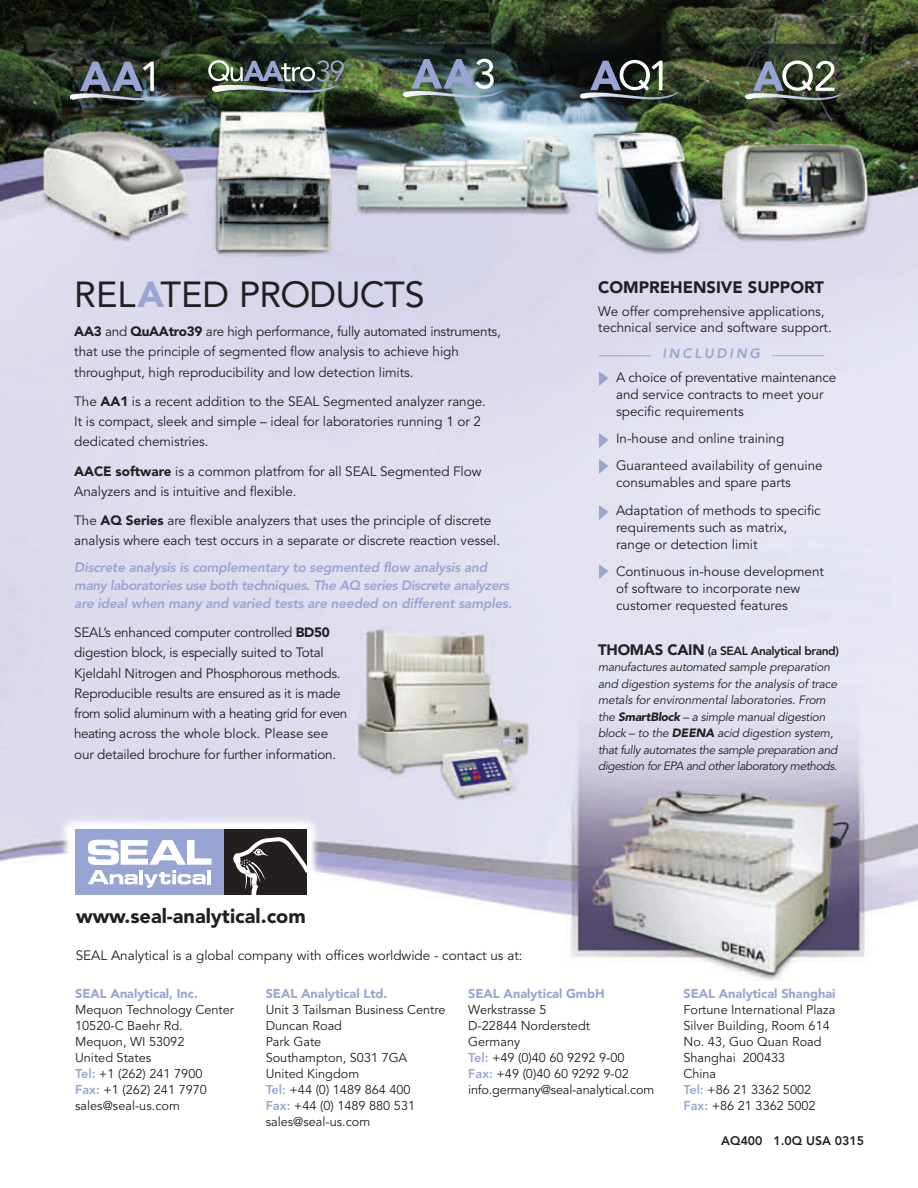
<style>
.page{position:relative;width:918px;height:1188px;background:#fff}
.page>*{position:absolute;margin:0;border:0;box-sizing:border-box;transform-origin:0 0}
.t1{font:36px "Avenir";letter-spacing:-.025em;color:#231f20}
.t2{font:900 19.95px "Avenir";color:#231f20}
.t3{font:900 16.5px "Avenir";color:#231f20}
.t4{font:13.5px/20.2px "Avenir";letter-spacing:-.005em;color:#231f20}
.t5{font:italic 800 13.5px/18px "Avenir";letter-spacing:-.015em;color:#9ba5d3}
.t6{font:italic 800 13.5px "Avenir";letter-spacing:.205em;color:#9ba5d3}
.t7{font:12.75px/15.9px "Avenir";color:#231f20}
.t8{font:900 12.75px "Avenir";color:#9ba5d3}
.t9{font:800 12.3px "Avenir";color:#231f20}
.t10{font:italic 12px/16.5px "Avenir";letter-spacing:-.02em;color:#231f20}
.s1{font-weight:900;color:#9ba5d3}
.s2{font-weight:900}
.s3{font-weight:900;font-style:normal;font-size:15px}
.s4{font-weight:800;font-style:normal}
.s5{font-weight:800;color:#9ba5d3}
</style>
<div class="page">
<img style="left:0;top:0;width:918px;height:981px">
<img style="left:404px;top:90px;width:99px;height:8px">
<svg style="left:411px;top:59px;width:83px;height:30px"></svg>
<img style="left:71px;top:92px;width:98px;height:9px">
<svg style="left:80px;top:62px;width:74px;height:29px"></svg>
<img style="left:581px;top:92px;width:99px;height:8px">
<svg style="left:590px;top:60px;width:73px;height:31px"></svg>
<svg style="left:599px;top:371px;width:9px;height:15px"></svg>
<svg style="left:599px;top:433px;width:9px;height:15px"></svg>
<svg style="left:599px;top:459px;width:9px;height:15px"></svg>
<svg style="left:599px;top:505px;width:9px;height:15px"></svg>
<svg style="left:599px;top:564px;width:9px;height:15px"></svg>
<hr style="left:599px;top:355px;width:52px;height:1px;background:#9ba5d3">
<hr style="left:772px;top:355px;width:52px;height:1px;background:#9ba5d3">
<div style="left:76px;top:829px;width:151px;height:65px;background:#98a4d3"></div>
<svg style="left:88px;top:840px;width:124px;height:48px"></svg>
<hr style="left:208px;top:870px;width:3px;height:14px;background:#fff">
<div style="left:224px;top:829px;width:83px;height:65px;background:#231f20"></div>
<svg style="left:233px;top:837px;width:74px;height:57px"></svg>
<img style="left:746px;top:92px;width:99px;height:8px">
<svg style="left:753px;top:61px;width:82px;height:30px"></svg>
<img style="left:208px;top:60px;width:136px;height:33px">
<h1 class="t1" style="left:74px;top:280px;width:352px">REL<span class="s1">A</span>TED PRODUCTS</h1>
<p class="t4" style="left:74px;top:322px;width:428px"><span class="s2">AA3</span> and <span class="s2">QuAAtro39</span> are high performance, fully automated instruments, that use the principle of segmented flow analysis to achieve high throughput, high reproducibility and low detection limits.</p>
<p class="t4" style="left:74px;top:392px;width:413px">The <span class="s2">AA1</span> is a recent addition to the SEAL Segmented analyzer range.<br>It is compact, sleek and simple – ideal for laboratories running 1 or 2 dedicated chemistries.</p>
<p class="t4" style="left:74px;top:462px;width:409px"><span class="s2">AACE software</span> is a common platfrom for all SEAL Segmented Flow<br>Analyzers and is intuitive and flexible.</p>
<p class="t4" style="left:74px;top:511px;width:427px">The <span class="s2">AQ Series</span> are flexible analyzers that uses the principle of discrete analysis where each test occurs in a separate or discrete reaction vessel.</p>
<p class="t5" style="left:74px;top:560px;width:439px">Discrete analysis is complementary to segmented flow analysis and many laboratories use both techniques. The AQ series Discrete analyzers are ideal when many and varied tests are needed on different samples.</p>
<p class="t4" style="left:74px;top:624px;width:275px">SEAL’s enhanced computer controlled <span class="s2">BD50 </span>digestion block, is especially suited to Total Kjeldahl Nitrogen and Phosphorous methods.<br>Reproducible results are ensured as it is made from solid aluminum with a heating grid for even heating across the whole block. Please see our detailed brochure for further information.</p>
<h2 class="t2" style="left:76px;top:908px;width:231px">www.seal-analytical.com</h2>
<p class="t3" style="left:598px;top:280px;width:227px">COMPREHENSIVE SUPPORT</p>
<p class="t4" style="left:598px;top:303px;width:235px;line-height:17px">We offer comprehensive applications, technical service and software support.</p>
<p class="t6" style="left:662px;top:348px;width:99px">INCLUDING</p>
<p class="t4" style="left:616px;top:370px;width:222px;line-height:17px">A choice of preventative maintenance and service contracts to meet your specific requirements</p>
<p class="t4" style="left:616px;top:426px;width:208px;line-height:27.5px">In-house and online training<br>Guaranteed availability of genuine</p>
<p class="t4" style="left:616px;top:470px;width:206px;line-height:27.5px">consumables and spare parts<br>Adaptation of methods to specific</p>
<p class="t4" style="left:616px;top:520px;width:173px;line-height:17px">requirements such as matrix, range or detection limit</p>
<p class="t4" style="left:616px;top:564px;width:210px;line-height:17px">Continuous in-house development of software to incorporate new customer requested features</p>
<p class="t10" style="left:598px;top:643px;width:242px"><span class="s3">THOMAS CAIN</span> <span class="s4">(a SEAL Analytical brand) </span>manufactures automated sample preparation and digestion systems for the analysis of trace metals for environmental laboratories. From the <span class="s2">SmartBlock</span> – a simple manual digestion block – to the <span class="s2">DEENA</span> acid digestion system, that fully automates the sample preparation and digestion for EPA and other laboratory methods.</p>
<p class="t4" style="left:76px;top:946px;width:448px">SEAL Analytical is a global company with offices worldwide - contact us at:</p>
<p class="t8" style="left:468px;top:989px;width:138px">SEAL Analytical GmbH</p>
<p class="t7" style="left:468px;top:1003px;width:188px">Werkstrasse 5<br>D-22844 Norderstedt<br>Germany<br><span class="s5">Tel:</span> +49 (0)40 60 9292 9-00<br><span class="s5">Fax:</span> +49 (0)40 60 9292 9-02 info.germany@seal-analytical.com</p>
<p class="t8" style="left:75px;top:989px;width:124px">SEAL Analytical, Inc.</p>
<p class="t7" style="left:75px;top:1003px;width:160px">Mequon Technology Center<br>10520-C Baehr Rd.<br>Mequon, WI 53092<br>United States<br><span class="s5">Tel:</span> +1 (262) 241 7900<br><span class="s5">Fax:</span> +1 (262) 241 7970 sales@seal-us.com</p>
<p class="t8" style="left:266px;top:989px;width:123px">SEAL Analytical Ltd.</p>
<p class="t7" style="left:266px;top:1003px;width:181px">Unit 3 Tailsman Business Centre<br>Duncan Road<br>Park Gate<br>Southampton, S031 7GA<br>United Kingdom<br><span class="s5">Tel:</span> +44 (0) 1489 864 400<br><span class="s5">Fax:</span> +44 (0) 1489 880 531 sales@seal-us.com</p>
<p class="t8" style="left:683px;top:989px;width:154px">SEAL Analytical Shanghai</p>
<p class="t7" style="left:683px;top:1003px;width:153px">Fortune International Plaza<br>Silver Building, Room 614<br>No. 43, Guo Quan Road<br>Shanghai 200433<br>China<br><span class="s5">Tel:</span> +86 21 3362 5002<br><span class="s5">Fax:</span> +86 21 3362 5002</p>
<p class="t9" style="left:721px;top:1136px;width:144px">AQ400 1.0Q USA 0315</p>
</div>
